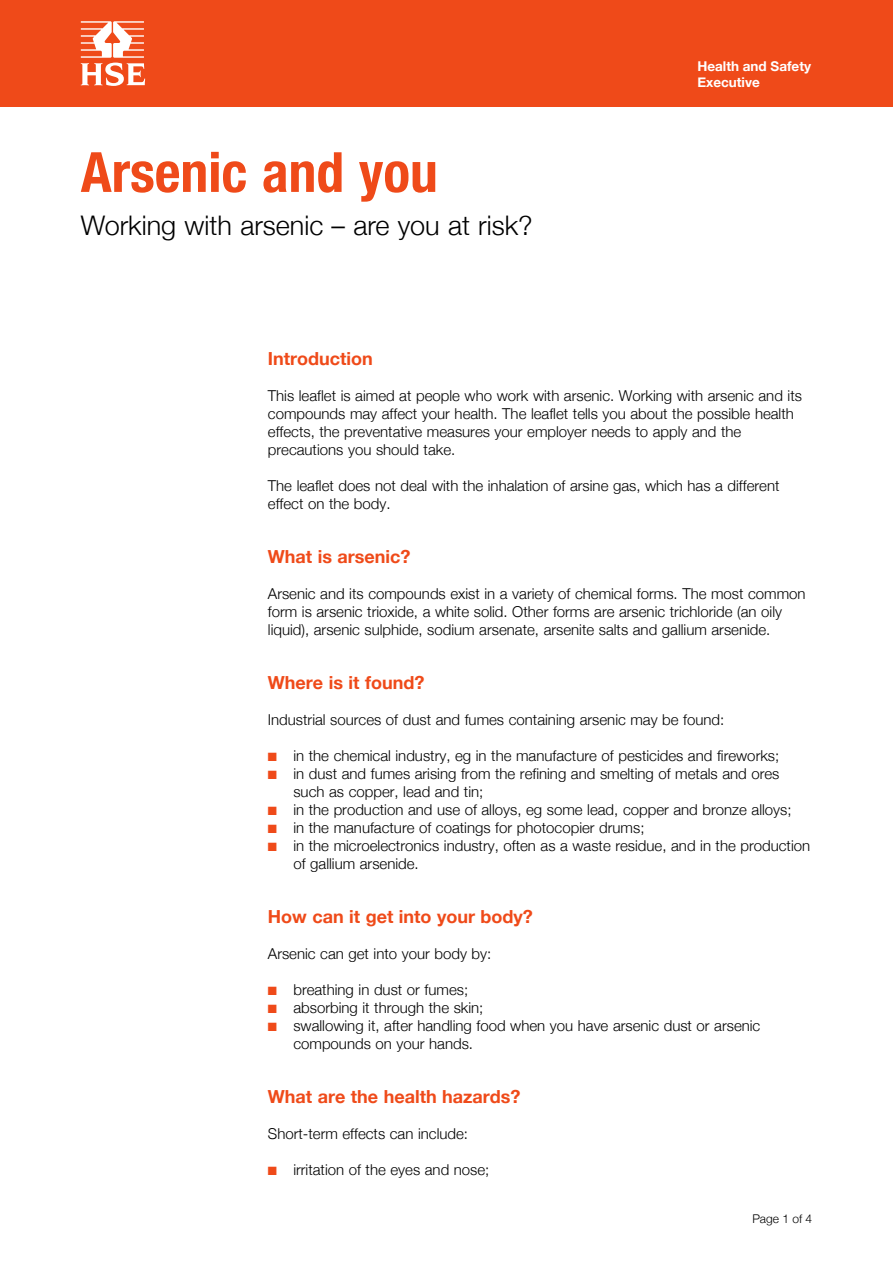
<style>
.page{position:relative;width:893px;height:1263px;background:#fff}
.page>*{position:absolute;margin:0;border:0;box-sizing:border-box;transform-origin:0 0}
.H__title_A4{font:700 condensed 55.5px "Helvetica Neue";color:#ef4a19}
.H6__subtitle_A4{font:300 27px "Helvetica Neue";color:#000}
.H2__A_head{font:700 18px "Helvetica Neue";color:#ef4a19}
.P__bodytext{font:300 15px/18px "Helvetica Neue";color:#000}
.t1{font:700 13.5px/15.8px "Helvetica Neue";color:#fff}
.t2{font:300 12px "Helvetica Neue";color:#000}
.s1{color:#ef4a19}
</style>
<div class="page">
<div style="left:0;top:0;width:893px;height:106px;background:#ef4a19"></div>
<svg style="left:81px;top:21px;width:64px;height:65px"></svg>
<p class="H__title_A4" style="left:81px;top:139px;width:358px">Arsenic and you</p>
<p class="H6__subtitle_A4" style="left:81px;top:203px;width:453px">Working with arsenic – are you at risk?</p>
<p class="t1" style="left:697px;top:59px;width:115px">Health and Safety<br>Executive</p>
<p class="H2__A_head" style="left:268px;top:344px;width:106px">Introduction</p>
<p class="P__bodytext" style="left:268px;top:386px;width:536px">This leaflet is aimed at people who work with arsenic. Working with arsenic and its compounds may affect your health. The leaflet tells you about the possible health effects, the preventative measures your employer needs to apply and the precautions you should take.</p>
<p class="P__bodytext" style="left:268px;top:476px;width:513px">The leaflet does not deal with the inhalation of arsine gas, which has a different effect on the body.</p>
<p class="H2__A_head" style="left:268px;top:542px;width:144px">What is arsenic?</p>
<p class="P__bodytext" style="left:268px;top:584px;width:539px">Arsenic and its compounds exist in a variety of chemical forms. The most common form is arsenic trioxide, a white solid. Other forms are arsenic trichloride (an oily liquid), arsenic sulphide, sodium arsenate, arsenite salts and gallium arsenide.</p>
<p class="H2__A_head" style="left:268px;top:668px;width:158px">Where is it found?</p>
<p class="P__bodytext" style="left:268px;top:710px;width:458px">Industrial sources of dust and fumes containing arsenic may be found:</p>
<p class="P__bodytext" style="left:268px;top:746px;width:513px"><span class="s1">■</span> in the chemical industry, eg in the manufacture of pesticides and fireworks;</p>
<p class="P__bodytext" style="left:293px;top:764px;width:488px;text-indent:-26px"><span class="s1">■</span> in dust and fumes arising from the refining and smelting of metals and ores such as copper, lead and tin;</p>
<p class="P__bodytext" style="left:268px;top:800px;width:525px"><span class="s1">■</span> in the production and use of alloys, eg some lead, copper and bronze alloys;</p>
<p class="P__bodytext" style="left:268px;top:818px;width:378px"><span class="s1">■</span> in the manufacture of coatings for photocopier drums;</p>
<p class="P__bodytext" style="left:293px;top:836px;width:518px;text-indent:-26px"><span class="s1">■</span> in the microelectronics industry, often as a waste residue, and in the production of gallium arsenide.</p>
<p class="H2__A_head" style="left:268px;top:902px;width:267px">How can it get into your body?</p>
<p class="P__bodytext" style="left:268px;top:944px;width:225px">Arsenic can get into your body by:</p>
<p class="P__bodytext" style="left:268px;top:980px;width:202px"><span class="s1">■</span> breathing in dust or fumes;</p>
<p class="P__bodytext" style="left:268px;top:998px;width:217px"><span class="s1">■</span> absorbing it through the skin;</p>
<p class="P__bodytext" style="left:293px;top:1016px;width:468px;text-indent:-26px"><span class="s1">■</span> swallowing it, after handling food when you have arsenic dust or arsenic compounds on your hands.</p>
<p class="H2__A_head" style="left:268px;top:1082px;width:254px">What are the health hazards?</p>
<p class="P__bodytext" style="left:268px;top:1124px;width:202px">Short-term effects can include:</p>
<p class="P__bodytext" style="left:268px;top:1160px;width:223px"><span class="s1">■</span> irritation of the eyes and nose;</p>
<p class="t2" style="left:752px;top:1208px;width:61px">Page 1 of 4</p>
</div>
